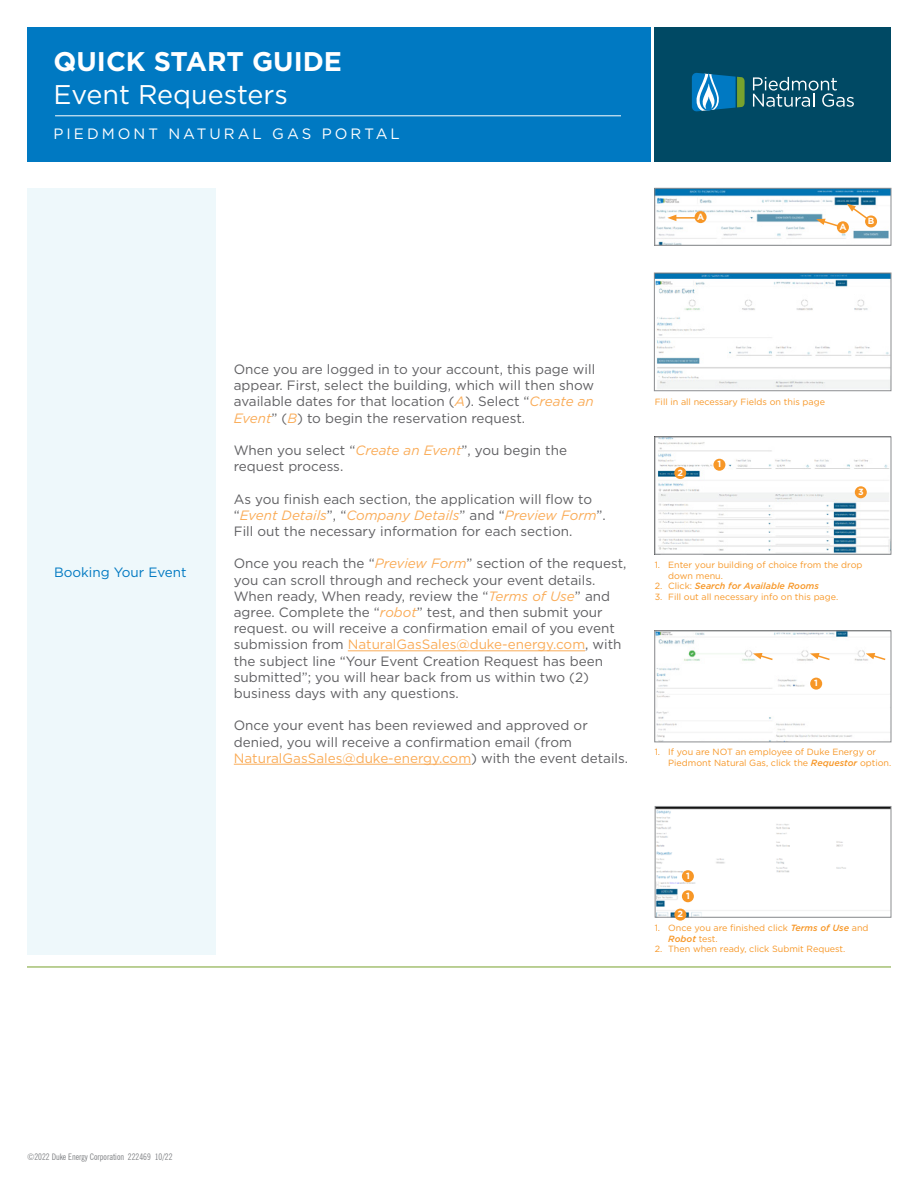
<style>
.page{position:relative;width:918px;height:1188px;background:#fff}
.page>*{position:absolute;margin:0;border:0;box-sizing:border-box;transform-origin:0 0}
.t1{font:700 27px "Gotham";color:#fff}
.t2{font:27px "Gotham";color:#fff}
.t3{font:15px "Gotham";letter-spacing:.2em;color:#fff}
.body{font:13.5px/16.2px "Gotham";color:#5f5f62}
.t4{font:13.5px "Gotham";color:#0079c2}
.t5{font:9px/10.8px "Gotham";color:#f79727}
.t6{font:condensed 9px "News Gothic BT";color:#808285}
.t7{font:italic 500 9px "Gotham";color:#f79727}
.t8{font:700 9px "Gotham";color:#fff}
.s1{font-style:italic;color:#faac58}
.s2{color:#faac58}
.s3{font-weight:400;font-style:normal}
.s4{font-weight:500;font-style:italic}
</style>
<div class="page">
<div style="left:655px;top:27px;width:236px;height:135px;background:#004964"></div>
<div style="left:27px;top:27px;width:623px;height:135px;background:#0079c2"></div>
<svg style="left:753px;top:77px;width:101px;height:30px"></svg>
<svg style="left:692px;top:73px;width:53px;height:39px;background:#348aac"></svg>
<hr style="left:55px;top:115px;width:566px;height:1px;background:#fff">
<hr style="left:27px;top:967px;width:864px;height:1px;background:#78a22d">
<div style="left:27px;top:188px;width:189px;height:766px;background:#eef8fb"></div>
<hr style="left:348px;top:650px;width:237px;height:1px;background:#faac58">
<hr style="left:234px;top:764px;width:237px;height:1px;background:#faac58">
<img style="left:656px;top:275px;width:233px;height:114px">
<div style="left:654px;top:273px;width:237px;height:118px;border:1px solid #8c8e91"></div>
<img style="left:657px;top:439px;width:232px;height:114px">
<div style="left:654px;top:437px;width:237px;height:118px;border:1px solid #8c8e91"></div>
<div style="left:713px;top:459px;width:12px;height:12px;background:#f79727;border-radius:50%"></div>
<div style="left:674px;top:467px;width:12px;height:12px;background:#f79727;border-radius:50%"></div>
<div style="left:855px;top:486px;width:12px;height:12px;background:#f79727;border-radius:50%"></div>
<img style="left:656px;top:190px;width:233px;height:54px">
<div style="left:654px;top:188px;width:237px;height:58px;border:1px solid #8c8e91"></div>
<hr style="left:674px;top:217px;width:21px;height:2px;background:#f79727">
<svg style="left:667px;top:215px;width:9px;height:6px"></svg>
<svg style="left:816px;top:204px;width:55px;height:25px"></svg>
<div style="left:695px;top:211px;width:12px;height:12px;background:#f79727;border-radius:50%"></div>
<div style="left:837px;top:221px;width:12px;height:12px;background:#f79727;border-radius:50%"></div>
<div style="left:865px;top:215px;width:12px;height:12px;background:#f79727;border-radius:50%"></div>
<img style="left:656px;top:633px;width:210px;height:105px">
<div style="left:654px;top:631px;width:237px;height:111px;border:1px solid #8c8e91"></div>
<svg style="left:866px;top:653px;width:20px;height:8px"></svg>
<svg style="left:810px;top:653px;width:21px;height:8px"></svg>
<svg style="left:753px;top:653px;width:21px;height:8px"></svg>
<div style="left:810px;top:678px;width:12px;height:12px;background:#f79727;border-radius:50%"></div>
<img style="left:657px;top:808px;width:232px;height:108px">
<div style="left:655px;top:806px;width:236px;height:112px;border:1px solid #8c8e91"></div>
<div style="left:682px;top:870px;width:12px;height:12px;background:#f79727;border-radius:50%"></div>
<div style="left:682px;top:890px;width:12px;height:12px;background:#f79727;border-radius:50%"></div>
<div style="left:674px;top:909px;width:12px;height:12px;background:#f79727;border-radius:50%"></div>
<h1 class="t1" style="left:54px;top:44px;width:290px">QUICK START GUIDE</h1>
<h1 class="t2" style="left:54px;top:77px;width:236px">Event Requesters</h1>
<p class="t3" style="left:54px;top:125px;width:348px">PIEDMONT NATURAL GAS PORTAL</p>
<p class="t8" style="left:697px;top:211px;width:9px">A</p>
<p class="t8" style="left:839px;top:221px;width:9px">A</p>
<p class="t8" style="left:868px;top:215px;width:8px">B</p>
<p class="t4" style="left:54px;top:563px;width:134px">Booking Your Event</p>
<p class="body" style="left:234px;top:361px;width:363px;text-align:justify">Once you are logged in to your account, this page will appear. First, select the building, which will then show available dates for that location (<span class="s1">A</span>). Select “<span class="s1">Create an Event</span>” (<span class="s1">B</span>) to begin the reservation request.</p>
<p class="body" style="left:234px;top:442px;width:335px">When you select “<span class="s1">Create an Event</span>”, you begin the request process.</p>
<p class="body" style="left:234px;top:491px;width:374px">As you finish each section, the application will flow to “<span class="s1">Event Details</span>”, “<span class="s1">Company Details</span>” and “<span class="s1">Preview Form</span>”.<br>Fill out the necessary information for each section.</p>
<p class="body" style="left:234px;top:555px;width:394px">Once you reach the “<span class="s1">Preview Form</span>” section of the request, you can scroll through and recheck your event details.<br>When ready, When ready, review the “<span class="s1">Terms of Use</span>” and agree. Complete the “<span class="s1">robot</span>” test, and then submit your request. ou will receive a confirmation email of you event submission from <span class="s2">NaturalGasSales@duke-energy.com</span>, with the subject line “Your Event Creation Request has been submitted”; you will hear back from us within two (2) business days with any questions.</p>
<p class="body" style="left:234px;top:717px;width:396px">Once your event has been reviewed and approved or denied, you will receive a confirmation email (from<br><span class="s2">NaturalGasSales@duke-energy.com</span>) with the event details.</p>
<p class="t5" style="left:655px;top:396px;width:172px">Fill in all necessary Fields on this page</p>
<p class="t8" style="left:677px;top:467px;width:7px">2</p>
<p class="t8" style="left:718px;top:458px;width:5px">1</p>
<p class="t8" style="left:858px;top:486px;width:7px">3</p>
<p class="t5" style="left:668px;top:559px;width:196px;text-indent:-14px">1. Enter your building of choice from the drop down menu.</p>
<p class="t7" style="left:655px;top:580px;width:166px"><span class="s3">2. Click:</span> Search for Available Rooms</p>
<p class="t5" style="left:655px;top:591px;width:185px">3. Fill out all necessary info on this page.</p>
<p class="t8" style="left:814px;top:677px;width:5px">1</p>
<p class="t5" style="left:668px;top:747px;width:225px;text-indent:-14px">1. If you are NOT an employee of Duke Energy or<br>Piedmont Natural Gas, click the <span class="s4">Requestor</span> option.</p>
<p class="t8" style="left:686px;top:870px;width:5px">1</p>
<p class="t8" style="left:686px;top:890px;width:5px">1</p>
<p class="t8" style="left:678px;top:908px;width:7px">2</p>
<p class="t5" style="left:668px;top:922px;width:202px;text-indent:-14px">1. Once you are finished click <span class="s4">Terms of Use</span> and<br><span class="s4">Robot</span> test.</p>
<p class="t5" style="left:655px;top:944px;width:192px">2. Then when ready, click Submit Request.</p>
<p class="t6" style="left:27px;top:1152px;width:147px">©2022 Duke Energy Corporation 222469 10/22</p>
</div>
